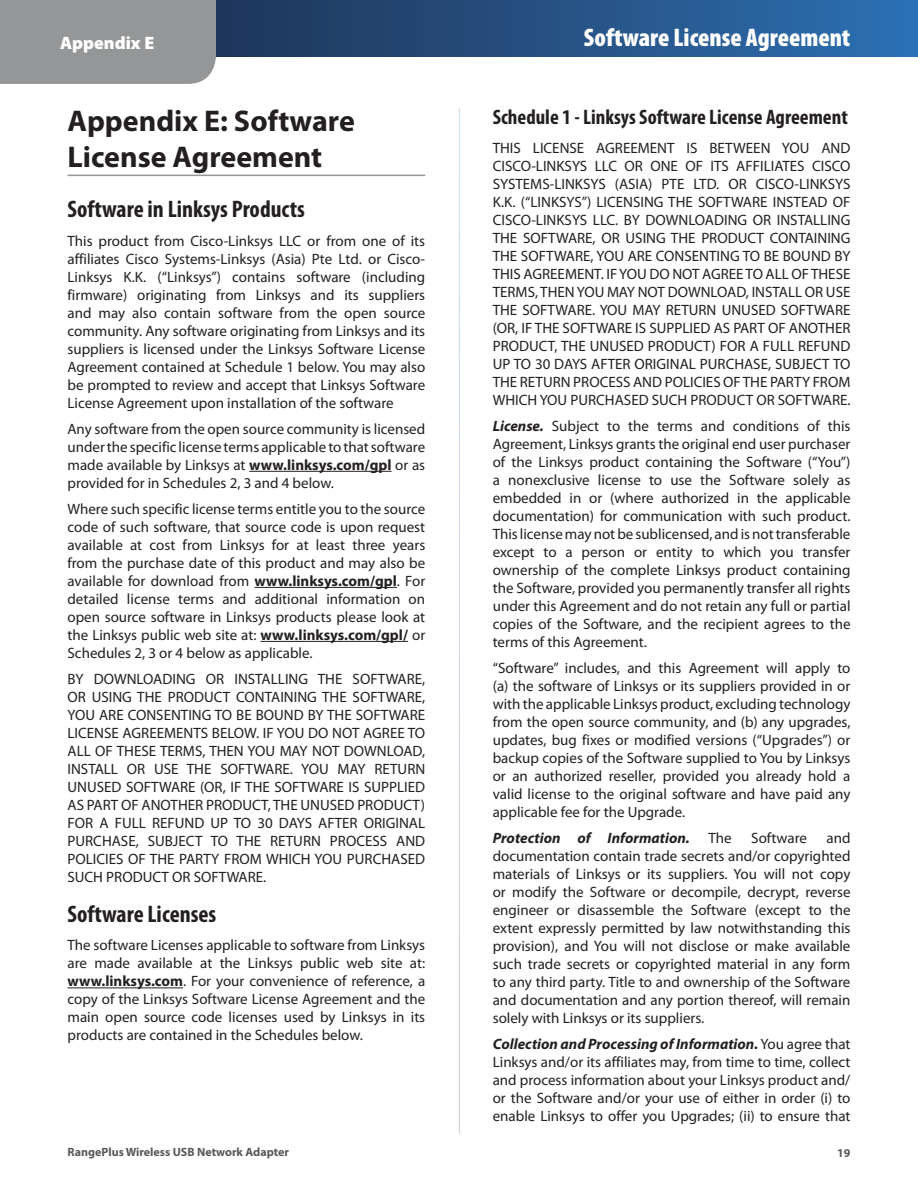
<style>
.page{position:relative;width:918px;height:1188px;background:#fff}
.page>*{position:absolute;margin:0;border:0;box-sizing:border-box;transform-origin:0 0}
.t1{font:700 30px/36px "Myriad Pro";color:#231f20}
.t2{font:900 condensed 25.5px "Myriad Pro";color:#fff}
.t3{font:700 condensed 24px "Myriad Pro";color:#231f20}
.t4{font:700 condensed 21px "Myriad Pro";color:#231f20}
.t5{font:900 18px "Myriad Pro";color:#fff}
.t6{font:15px/18px "Myriad Pro";color:#231f20;text-align:justify}
.t7{font:italic 700 15px "Myriad Pro";color:#231f20}
.t8{font:700 12px "Myriad Pro";color:#58595b}
.s1{font-weight:700}
.s2{font-weight:700;font-style:italic}
</style>
<div class="page">
<div style="left:0;top:0;width:216px;height:84px;background:#949698"></div>
<div style="left:217px;top:1px;width:700px;height:55px;background:linear-gradient(to right,#203559,#2c70b3)"></div>
<hr style="left:68px;top:175px;width:357px;height:1px;background:#949698">
<hr style="left:249px;top:471px;width:143px;height:1px;background:#231f20">
<hr style="left:254px;top:587px;width:143px;height:1px;background:#231f20">
<hr style="left:261px;top:641px;width:147px;height:1px;background:#231f20">
<hr style="left:68px;top:988px;width:115px;height:1px;background:#231f20">
<p class="t5" style="left:60px;top:32px;width:96px">Appendix E</p>
<h2 class="t2" style="left:584px;top:21px;width:268px">Software License Agreement</h2>
<h1 class="t1" style="left:68px;top:101px;width:289px">Appendix E: Software<br>License Agreement</h1>
<h3 class="t3" style="left:68px;top:194px;width:239px">Software in Linksys Products</h3>
<p class="t6" style="left:68px;top:231px;width:359px">This product from Cisco-Linksys LLC or from one of its affiliates Cisco Systems-Linksys (Asia) Pte Ltd. or Cisco-Linksys K.K. (“Linksys”) contains software (including firmware) originating from Linksys and its suppliers and may also contain software from the open source community. Any software originating from Linksys and its suppliers is licensed under the Linksys Software License Agreement contained at Schedule 1 below. You may also be prompted to review and accept that Linksys Software License Agreement upon installation of the software</p>
<p class="t6" style="left:68px;top:420px;width:359px">Any software from the open source community is licensed under the specific license terms applicable to that software made available by Linksys at <span class="s1">www.linksys.com/gpl</span> or as provided for in Schedules 2, 3 and 4 below.</p>
<p class="t6" style="left:68px;top:500px;width:359px">Where such specific license terms entitle you to the source code of such software, that source code is upon request available at cost from Linksys for at least three years from the purchase date of this product and may also be available for download from <span class="s1">www.linksys.com/gpl</span>. For detailed license terms and additional information on open source software in Linksys products please look at the Linksys public web site at: <span class="s1">www.linksys.com/gpl/</span> or Schedules 2, 3 or 4 below as applicable.</p>
<p class="t6" style="left:68px;top:670px;width:359px">BY DOWNLOADING OR INSTALLING THE SOFTWARE, OR USING THE PRODUCT CONTAINING THE SOFTWARE, YOU ARE CONSENTING TO BE BOUND BY THE SOFTWARE LICENSE AGREEMENTS BELOW. IF YOU DO NOT AGREE TO ALL OF THESE TERMS, THEN YOU MAY NOT DOWNLOAD, INSTALL OR USE THE SOFTWARE. YOU MAY RETURN UNUSED SOFTWARE (OR, IF THE SOFTWARE IS SUPPLIED AS PART OF ANOTHER PRODUCT, THE UNUSED PRODUCT)<br>FOR A FULL REFUND UP TO 30 DAYS AFTER ORIGINAL PURCHASE, SUBJECT TO THE RETURN PROCESS AND POLICIES OF THE PARTY FROM WHICH YOU PURCHASED SUCH PRODUCT OR SOFTWARE.</p>
<h3 class="t3" style="left:68px;top:899px;width:150px">Software Licenses</h3>
<p class="t6" style="left:68px;top:936px;width:359px">The software Licenses applicable to software from Linksys are made available at the Linksys public web site at: <span class="s1">www.linksys.com</span>. For your convenience of reference, a copy of the Linksys Software License Agreement and the main open source code licenses used by Linksys in its products are contained in the Schedules below.</p>
<p class="t8" style="left:68px;top:1144px;width:223px">RangePlus Wireless USB Network Adapter</p>
<h3 class="t4" style="left:493px;top:104px;width:357px">Schedule 1 - Linksys Software License Agreement</h3>
<p class="t6" style="left:493px;top:138px;width:359px">THIS LICENSE AGREEMENT IS BETWEEN YOU AND CISCO-LINKSYS LLC OR ONE OF ITS AFFILIATES CISCO SYSTEMS-LINKSYS (ASIA) PTE LTD. OR CISCO-LINKSYS K.K. (“LINKSYS”) LICENSING THE SOFTWARE INSTEAD OF CISCO-LINKSYS LLC. BY DOWNLOADING OR INSTALLING THE SOFTWARE, OR USING THE PRODUCT CONTAINING THE SOFTWARE, YOU ARE CONSENTING TO BE BOUND BY THIS AGREEMENT. IF YOU DO NOT AGREE TO ALL OF THESE TERMS, THEN YOU MAY NOT DOWNLOAD, INSTALL OR USE THE SOFTWARE. YOU MAY RETURN UNUSED SOFTWARE (OR, IF THE SOFTWARE IS SUPPLIED AS PART OF ANOTHER PRODUCT, THE UNUSED PRODUCT) FOR A FULL REFUND UP TO 30 DAYS AFTER ORIGINAL PURCHASE, SUBJECT TO THE RETURN PROCESS AND POLICIES OF THE PARTY FROM WHICH YOU PURCHASED SUCH PRODUCT OR SOFTWARE.</p>
<p class="t6" style="left:493px;top:416px;width:359px"><span class="s2">License.</span> Subject to the terms and conditions of this Agreement, Linksys grants the original end user purchaser of the Linksys product containing the Software (“You”) a nonexclusive license to use the Software solely as embedded in or (where authorized in the applicable documentation) for communication with such product.<br>This license may not be sublicensed, and is not transferable except to a person or entity to which you transfer ownership of the complete Linksys product containing the Software, provided you permanently transfer all rights under this Agreement and do not retain any full or partial copies of the Software, and the recipient agrees to the terms of this Agreement.</p>
<p class="t6" style="left:493px;top:658px;width:359px">“Software” includes, and this Agreement will apply to (a) the software of Linksys or its suppliers provided in or with the applicable Linksys product, excluding technology from the open source community, and (b) any upgrades, updates, bug fixes or modified versions (“Upgrades”) or backup copies of the Software supplied to You by Linksys or an authorized reseller, provided you already hold a valid license to the original software and have paid any applicable fee for the Upgrade.</p>
<p class="t7" style="left:493px;top:828px;width:198px">Protection of Information.</p>
<p class="t6" style="left:709px;top:829px;width:25px">The</p>
<p class="t6" style="left:751px;top:829px;width:57px">Software</p>
<p class="t6" style="left:493px;top:829px;width:359px;text-indent:334px">and documentation contain trade secrets and/or copyrighted materials of Linksys or its suppliers. You will not copy or modify the Software or decompile, decrypt, reverse engineer or disassemble the Software (except to the extent expressly permitted by law notwithstanding this provision), and You will not disclose or make available such trade secrets or copyrighted material in any form to any third party. Title to and ownership of the Software and documentation and any portion thereof, will remain solely with Linksys or its suppliers.</p>
<p class="t6" style="left:493px;top:1035px;width:359px"><span class="s2">Collection and Processing of Information.</span> You agree that Linksys and/or its affiliates may, from time to time, collect and process information about your Linksys product and/ or the Software and/or your use of either in order (i) to enable Linksys to offer you Upgrades; (ii) to ensure that</p>
<p class="t8" style="left:837px;top:1145px;width:15px">19</p>
</div>
